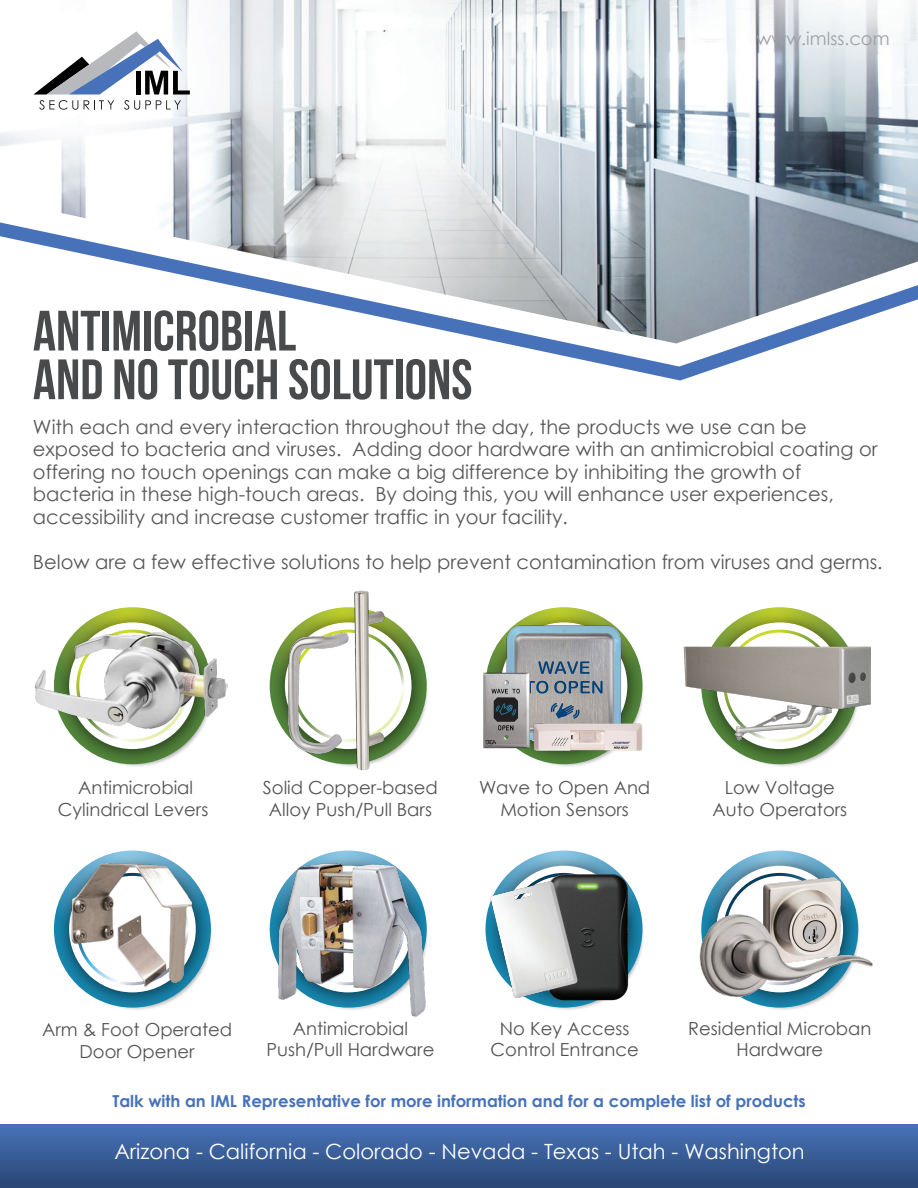
<style>
.page{position:relative;width:918px;height:1188px;background:#fff}
.page>*{position:absolute;margin:0;border:0;box-sizing:border-box;transform-origin:0 0}
.t1{font:700 56.7px/48.6px "Bebas Neue";color:#494a4b}
.t2{font:21px "Century Gothic";color:#fff}
.t3{font:19.5px/22.5px "Century Gothic";color:#57585a}
.t4{font:18px/21.6px "Century Gothic";color:#535355;text-align:center}
.t5{font:18px "Century Gothic";color:#a0a1a5}
.t6{font:700 16.5px "Century Gothic";color:#4772b9}
</style>
<div class="page">
<img style="left:0;top:0;width:918px;height:222px">
<svg style="left:0;top:222px;width:918px;height:159px"></svg>
<div style="left:0;top:1125px;width:918px;height:63px;background:linear-gradient(to bottom,#4773b8,#284473)"></div>
<svg style="left:33px;top:31px;width:157px;height:79px"></svg>
<img style="left:70px;top:607px;width:129px;height:160px">
<div style="left:69px;top:622px;width:127px;height:127px;background:#fff;border-radius:50%"></div>
<svg style="left:76px;top:733px;width:113px;height:9px"></svg>
<img style="left:53px;top:850px;width:159px;height:160px">
<img style="left:269px;top:620px;width:159px;height:135px">
<div style="left:285px;top:622px;width:127px;height:127px;background:#fff;border-radius:50%"></div>
<svg style="left:392px;top:630px;width:12px;height:112px"></svg>
<img style="left:269px;top:850px;width:105px;height:85px">
<img style="left:520px;top:607px;width:91px;height:160px">
<img style="left:485px;top:850px;width:158px;height:160px">
<img style="left:712px;top:607px;width:136px;height:160px">
<div style="left:716px;top:622px;width:127px;height:127px;background:#fff;border-radius:50%"></div>
<svg style="left:724px;top:630px;width:112px;height:112px"></svg>
<img style="left:737px;top:850px;width:85px;height:160px">
<img style="left:284px;top:590px;width:108px;height:181px">
<img style="left:34px;top:630px;width:194px;height:103px">
<img style="left:483px;top:621px;width:160px;height:131px">
<img style="left:683px;top:646px;width:188px;height:95px">
<img style="left:532px;top:723px;width:111px;height:30px">
<img style="left:270px;top:855px;width:158px;height:162px">
<img style="left:699px;top:863px;width:174px;height:142px">
<img style="left:488px;top:869px;width:145px;height:136px">
<img style="left:65px;top:861px;width:131px;height:139px">
<p class="t5" style="left:756px;top:26px;width:135px">www.imlss.com</p>
<h1 class="t1" style="left:33px;top:306px;width:441px">ANTIMICROBIAL<br>AND NO TOUCH SOLUTIONS</h1>
<p class="t3" style="left:33px;top:415px;width:846px">With each and every interaction throughout the day, the products we use can be exposed to bacteria and viruses. Adding door hardware with an antimicrobial coating or offering no touch openings can make a big difference by inhibiting the growth of bacteria in these high-touch areas. By doing this, you will enhance user experiences, accessibility and increase customer traffic in your facility.</p>
<p class="t3" style="left:33px;top:550px;width:851px">Below are a few effective solutions to help prevent contamination from viruses and germs.</p>
<p class="t4" style="left:58px;top:777px;width:152px">Antimicrobial<br>Cylindrical Levers</p>
<p class="t4" style="left:263px;top:777px;width:176px">Solid Copper-based<br>Alloy Push/Pull Bars</p>
<p class="t4" style="left:479px;top:777px;width:173px">Wave to Open And<br>Motion Sensors</p>
<p class="t4" style="left:712px;top:777px;width:136px">Low Voltage<br>Auto Operators</p>
<p class="t4" style="left:42px;top:1019px;width:192px">Arm &amp; Foot Operated<br>Door Opener</p>
<p class="t4" style="left:266px;top:1017px;width:169px">Antimicrobial<br>Push/Pull Hardware</p>
<p class="t4" style="left:491px;top:1017px;width:150px">No Key Access<br>Control Entrance</p>
<p class="t4" style="left:688px;top:1017px;width:185px">Residential Microban<br>Hardware</p>
<p class="t6" style="left:112px;top:1089px;width:695px">Talk with an IML Representative for more information and for a complete list of products</p>
<p class="t2" style="left:114px;top:1136px;width:692px">Arizona - California - Colorado - Nevada - Texas - Utah - Washington</p>
</div>
